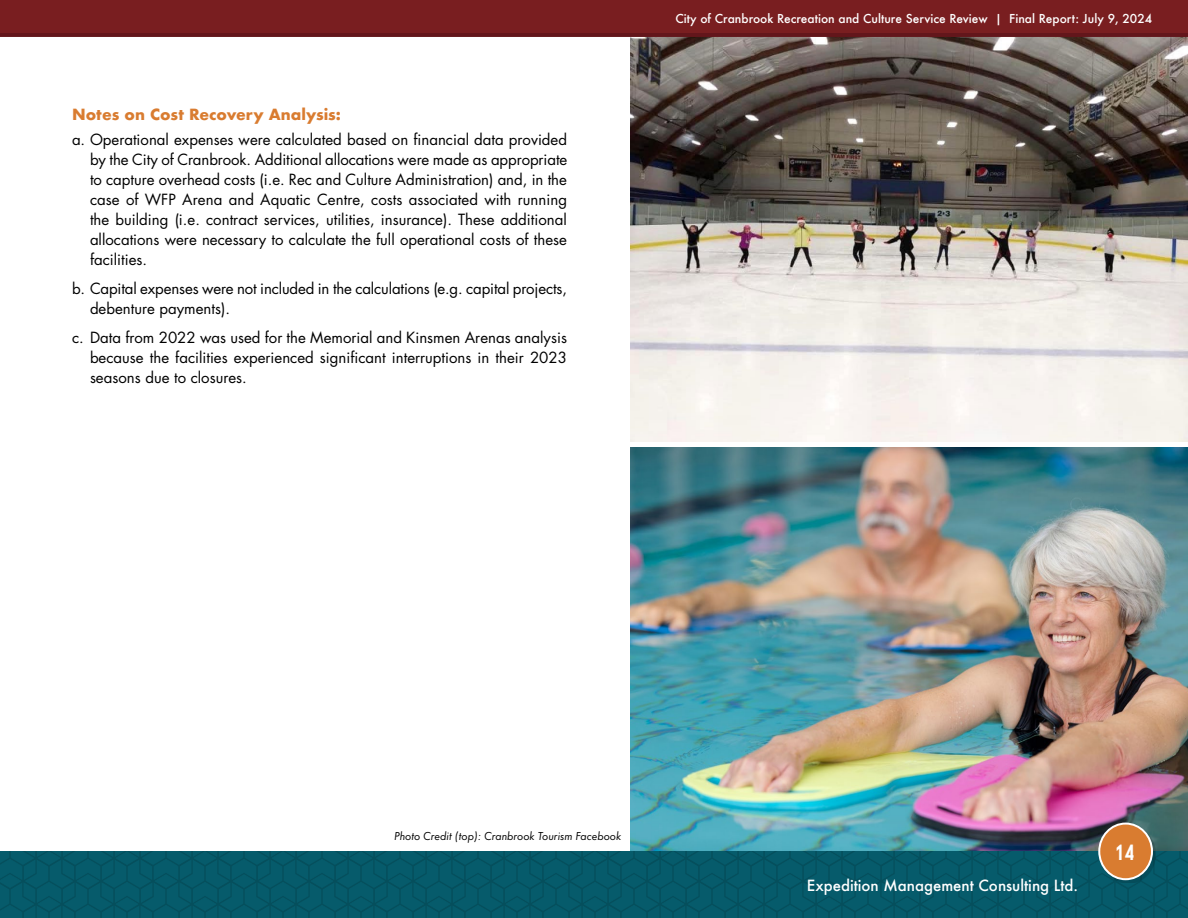
<style>
.page{position:relative;width:1188px;height:918px;background:#fff}
.page>*{position:absolute;margin:0;border:0;box-sizing:border-box;transform-origin:0 0}
.t1{font:700 22px "Bison";color:#fff}
.t2{font:15px/20px "Futura Std";color:#000;text-align:justify}
.t3{font:500 15px "Futura";color:#fff}
.Header_3{font:700 15px "Futura";color:#d97c30}
.t4{font:500 12px "Futura";color:#fff}
.t5{font:12px "Futura Boo Obl";color:#000}
</style>
<div class="page">
<img style="left:630px;top:37px;width:558px;height:405px">
<img style="left:630px;top:447px;width:558px;height:404px">
<div style="left:0;top:851px;width:1188px;height:67px;background:linear-gradient(to right,#065968,#065968)"></div>
<div style="left:0;top:32px;width:1188px;height:5px;background:#63161b"></div>
<div style="left:0;top:0;width:1188px;height:33px;background:#791e20"></div>
<div style="left:1101px;top:825px;width:55px;height:58px;background:#000;opacity:.15"></div>
<div style="left:1099px;top:824px;width:53px;height:55px;background:#d97c30;border-radius:50%"></div>
<div style="left:1098px;top:823px;width:55px;height:57px;border:2px solid #fff;border-radius:50%"></div>
<p class="Header_3" style="left:72px;top:104px;width:271px">Notes on Cost Recovery Analysis:</p>
<p class="t2" style="left:90px;top:130px;width:479px;text-indent:-18px">a. Operational expenses were calculated based on financial data provided by the City of Cranbrook. Additional allocations were made as appropriate to capture overhead costs (i.e. Rec and Culture Administration) and, in the case of WFP Arena and Aquatic Centre, costs associated with running the building (i.e. contract services, utilities, insurance). These additional allocations were necessary to calculate the full operational costs of these facilities.</p>
<p class="t2" style="left:90px;top:279px;width:478px;text-indent:-18px">b. Capital expenses were not included in the calculations (e.g. capital projects, debenture payments).</p>
<p class="t2" style="left:90px;top:328px;width:478px;text-indent:-18px">c. Data from 2022 was used for the Memorial and Kinsmen Arenas analysis because the facilities experienced significant interruptions in their 2023 seasons due to closures.</p>
<p class="t4" style="left:676px;top:10px;width:478px">City of Cranbrook Recreation and Culture Service Review | Final Report: July 9, 2024</p>
<p class="t5" style="left:394px;top:829px;width:229px">Photo Credit (top): Cranbrook Tourism Facebook</p>
<p class="t3" style="left:807px;top:876px;width:273px">Expedition Management Consulting Ltd.</p>
<h1 class="t1" style="left:1116px;top:841px;width:20px">14</h1>
</div>
